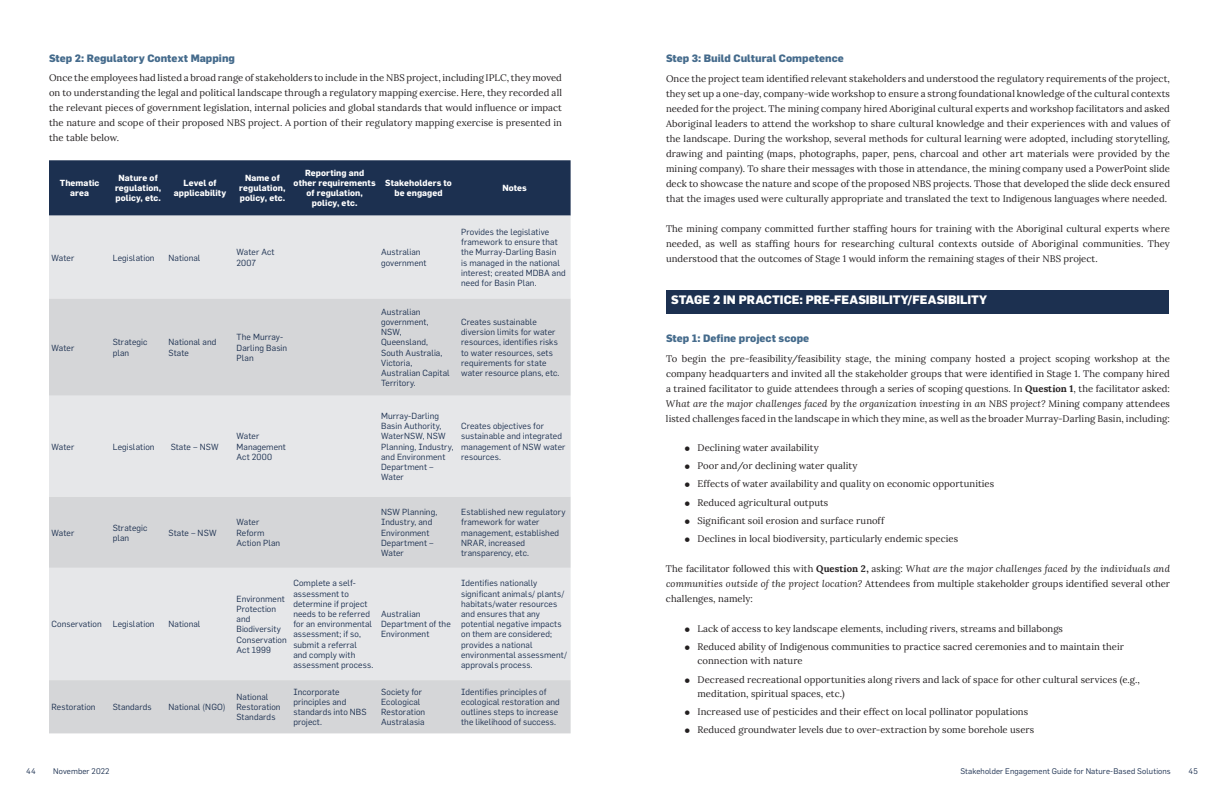
<style>
.page{position:relative;width:1224px;height:792px;background:#fff}
.page>*{position:absolute;margin:0;border:0;box-sizing:border-box;transform-origin:0 0}
.t1{font:800 12px "Flama";color:#fff}
.t2{font:800 10.5px "Flama";letter-spacing:.005em;color:#456b8c}
.t3{font:9.5px/15px "Lora";letter-spacing:.005em;color:#231f20;text-align:justify}
.t4{font:8.7px/10.2px "Flama";letter-spacing:.01em;color:#1c3050}
.t5{font:700 8.7px/10.2px "Flama";letter-spacing:.01em;color:#fff;text-align:center}
.t6{font:8px "Flama";letter-spacing:.015em;color:#1c3050}
.s1{font-weight:700}
.s2{font-style:italic}
</style>
<div class="page">
<div style="left:49px;top:160px;width:522px;height:56px;background:#1c3050"></div>
<div style="left:49px;top:216px;width:522px;height:83px;background:#e6e7e9"></div>
<svg style="left:49px;top:299px;width:522px;height:434px;background:#dddee0"></svg>
<div style="left:666px;top:290px;width:503px;height:23px;background:#1c3050"></div>
<p class="t2" style="left:49px;top:51px;width:187px">Step 2: Regulatory Context Mapping</p>
<p class="t3" style="left:49px;top:70px;width:515px">Once the employees had listed a broad range of stakeholders to include in the NBS project, including IPLC, they moved on to understanding the legal and political landscape through a regulatory mapping exercise. Here, they recorded all the relevant pieces of government legislation, internal policies and global standards that would influence or impact the nature and scope of their proposed NBS project. A portion of their regulatory mapping exercise is presented in the table below.</p>
<p class="t5" style="left:60px;top:178px;width:41px">Thematic area</p>
<p class="t5" style="left:115px;top:172px;width:48px">Nature of regulation, policy, etc.</p>
<p class="t5" style="left:174px;top:178px;width:54px">Level of applicability</p>
<p class="t5" style="left:239px;top:172px;width:48px">Name of regulation, policy, etc.</p>
<p class="t5" style="left:294px;top:167px;width:84px">Reporting and other requirements of regulation, policy, etc.</p>
<p class="t5" style="left:385px;top:177px;width:68px">Stakeholders to be engaged</p>
<p class="t5" style="left:502px;top:183px;width:26px">Notes</p>
<p class="t4" style="left:52px;top:252px;width:24px">Water</p>
<p class="t4" style="left:113px;top:252px;width:43px">Legislation</p>
<p class="t4" style="left:169px;top:252px;width:33px">National</p>
<p class="t4" style="left:237px;top:247px;width:40px">Water Act<br>2007</p>
<p class="t4" style="left:381px;top:247px;width:47px">Australian government</p>
<p class="t4" style="left:461px;top:227px;width:106px">Provides the legislative framework to ensure that the Murray-Darling Basin<br>is managed in the national interest; created MDBA and need for Basin Plan.</p>
<p class="t4" style="left:52px;top:342px;width:24px">Water</p>
<p class="t4" style="left:113px;top:337px;width:36px">Strategic plan</p>
<p class="t4" style="left:169px;top:337px;width:49px">National and<br>State</p>
<p class="t4" style="left:237px;top:332px;width:52px">The Murray-<br>Darling Basin<br>Plan</p>
<p class="t4" style="left:52px;top:441px;width:24px">Water</p>
<p class="t4" style="left:113px;top:441px;width:43px">Legislation</p>
<p class="t4" style="left:171px;top:441px;width:49px">State – NSW</p>
<p class="t4" style="left:237px;top:431px;width:51px">Water<br>Management<br>Act 2000</p>
<p class="t4" style="left:381px;top:306px;width:70px">Australian government,<br>NSW,<br>Queensland,<br>South Australia,<br>Victoria,<br>Australian Capital<br>Territory.</p>
<p class="t4" style="left:461px;top:317px;width:100px">Creates sustainable diversion limits for water resources, identifies risks to water resources, sets requirements for state water resource plans, etc.</p>
<p class="t4" style="left:381px;top:411px;width:74px">Murray-Darling<br>Basin Authority,<br>WaterNSW, NSW<br>Planning, Industry, and Environment<br>Department –<br>Water</p>
<p class="t4" style="left:461px;top:421px;width:106px">Creates objectives for sustainable and integrated management of NSW water resources.</p>
<p class="t4" style="left:52px;top:527px;width:24px">Water</p>
<p class="t4" style="left:113px;top:522px;width:36px">Strategic plan</p>
<p class="t4" style="left:169px;top:527px;width:49px">State – NSW</p>
<p class="t4" style="left:237px;top:517px;width:45px">Water<br>Reform<br>Action Plan</p>
<p class="t4" style="left:381px;top:507px;width:58px">NSW Planning,<br>Industry, and<br>Environment<br>Department –<br>Water</p>
<p class="t4" style="left:461px;top:507px;width:106px">Established new regulatory framework for water management, established<br>NRAR, increased transparency, etc.</p>
<p class="t4" style="left:52px;top:619px;width:52px">Conservation</p>
<p class="t4" style="left:113px;top:619px;width:43px">Legislation</p>
<p class="t4" style="left:169px;top:619px;width:33px">National</p>
<p class="t4" style="left:293px;top:578px;width:81px">Complete a self&shy;assessment to determine if project needs to be referred for an environmental assessment; if so, submit a referral<br>and comply with assessment process.</p>
<p class="t4" style="left:237px;top:593px;width:52px">Environment<br>Protection and<br>Biodiversity<br>Conservation<br>Act 1999</p>
<p class="t4" style="left:381px;top:609px;width:71px">Australian<br>Department of the<br>Environment</p>
<p class="t4" style="left:461px;top:578px;width:107px">Identifies nationally significant animals/ plants/ habitats/water resources and ensures that any potential negative impacts on them are considered; provides a national environmental assessment/ approvals process.</p>
<p class="t4" style="left:52px;top:702px;width:46px">Restoration</p>
<p class="t4" style="left:113px;top:702px;width:40px">Standards</p>
<p class="t4" style="left:169px;top:702px;width:58px">National (NGO)</p>
<p class="t4" style="left:237px;top:691px;width:46px">National<br>Restoration<br>Standards</p>
<p class="t4" style="left:293px;top:686px;width:75px">Incorporate principles and standards into NBS project.</p>
<p class="t4" style="left:381px;top:686px;width:46px">Society for<br>Ecological<br>Restoration<br>Australasia</p>
<p class="t4" style="left:461px;top:686px;width:100px">Identifies principles of ecological restoration and outlines steps to increase the likelihood of success.</p>
<p class="t2" style="left:666px;top:52px;width:179px">Step 3: Build Cultural Competence</p>
<p class="t3" style="left:666px;top:70px;width:506px">Once the project team identified relevant stakeholders and understood the regulatory requirements of the project, they set up a one-day, company-wide workshop to ensure a strong foundational knowledge of the cultural contexts needed for the project. The mining company hired Aboriginal cultural experts and workshop facilitators and asked Aboriginal leaders to attend the workshop to share cultural knowledge and their experiences with and values of the landscape. During the workshop, several methods for cultural learning were adopted, including storytelling, drawing and painting (maps, photographs, paper, pens, charcoal and other art materials were provided by the mining company). To share their messages with those in attendance, the mining company used a PowerPoint slide deck to showcase the nature and scope of the proposed NBS projects. Those that developed the slide deck ensured that the images used were culturally appropriate and translated the text to Indigenous languages where needed.</p>
<p class="t3" style="left:666px;top:220px;width:505px">The mining company committed further staffing hours for training with the Aboriginal cultural experts where needed, as well as staffing hours for researching cultural contexts outside of Aboriginal communities. They understood that the outcomes of Stage 1 would inform the remaining stages of their NBS project.</p>
<p class="t1" style="left:671px;top:293px;width:318px">STAGE 2 IN PRACTICE: PRE-FEASIBILITY/FEASIBILITY</p>
<p class="t2" style="left:666px;top:332px;width:145px">Step 1: Define project scope</p>
<p class="t3" style="left:666px;top:350px;width:506px">To begin the pre-feasibility/feasibility stage, the mining company hosted a project scoping workshop at the company headquarters and invited all the stakeholder groups that were identified in Stage 1. The company hired a trained facilitator to guide attendees through a series of scoping questions. In <span class="s1">Question 1</span>, the facilitator asked:<br><span class="s2">What are the major challenges faced by the organization investing in an NBS project?</span> Mining company attendees listed challenges faced in the landscape in which they mine, as well as the broader Murray-Darling Basin, including:</p>
<p class="t3" style="left:684px;top:438px;width:312px;line-height:18.1px;text-align:left">⚫ Declining water availability<br>⚫ Poor and/or declining water quality<br>⚫ Effects of water availability and quality on economic opportunities ⚫ Reduced agricultural outputs<br>⚫ Significant soil erosion and surface runoff<br>⚫ Declines in local biodiversity, particularly endemic species</p>
<p class="t3" style="left:666px;top:561px;width:506px">The facilitator followed this with <span class="s1">Question 2,</span> asking: <span class="s2">What are the major challenges faced by the individuals and communities outside of the project location?</span> Attendees from multiple <span class="s2">s</span>takeholder groups identified several other challenges, namely:</p>
<p class="t3" style="left:684px;top:619px;width:441px;line-height:18.1px">⚫ Lack of access to key landscape elements, including rivers, streams and billabongs<br>⚫ Reduced ability of Indigenous communities to practice sacred ceremonies and to maintain their</p>
<p class="t3" style="left:684px;top:651px;width:457px;line-height:18.1px;text-indent:13px">connection with nature<br>⚫ Decreased recreational opportunities along rivers and lack of space for other cultural services (e.g.,</p>
<p class="t3" style="left:684px;top:684px;width:352px;line-height:18.1px;text-align:left;text-indent:13px">meditation, spiritual spaces, etc.)<br>⚫ Increased use of pesticides and their effect on local pollinator populations ⚫ Reduced groundwater levels due to over-extraction by some borehole users</p>
<p class="t6" style="left:26px;top:767px;width:11px">44</p>
<p class="t6" style="left:53px;top:767px;width:58px">November 2022</p>
<p class="t6" style="left:961px;top:767px;width:212px">Stakeholder Engagement Guide for Nature-Based Solutions</p>
<p class="t6" style="left:1189px;top:767px;width:11px">45</p>
</div>
